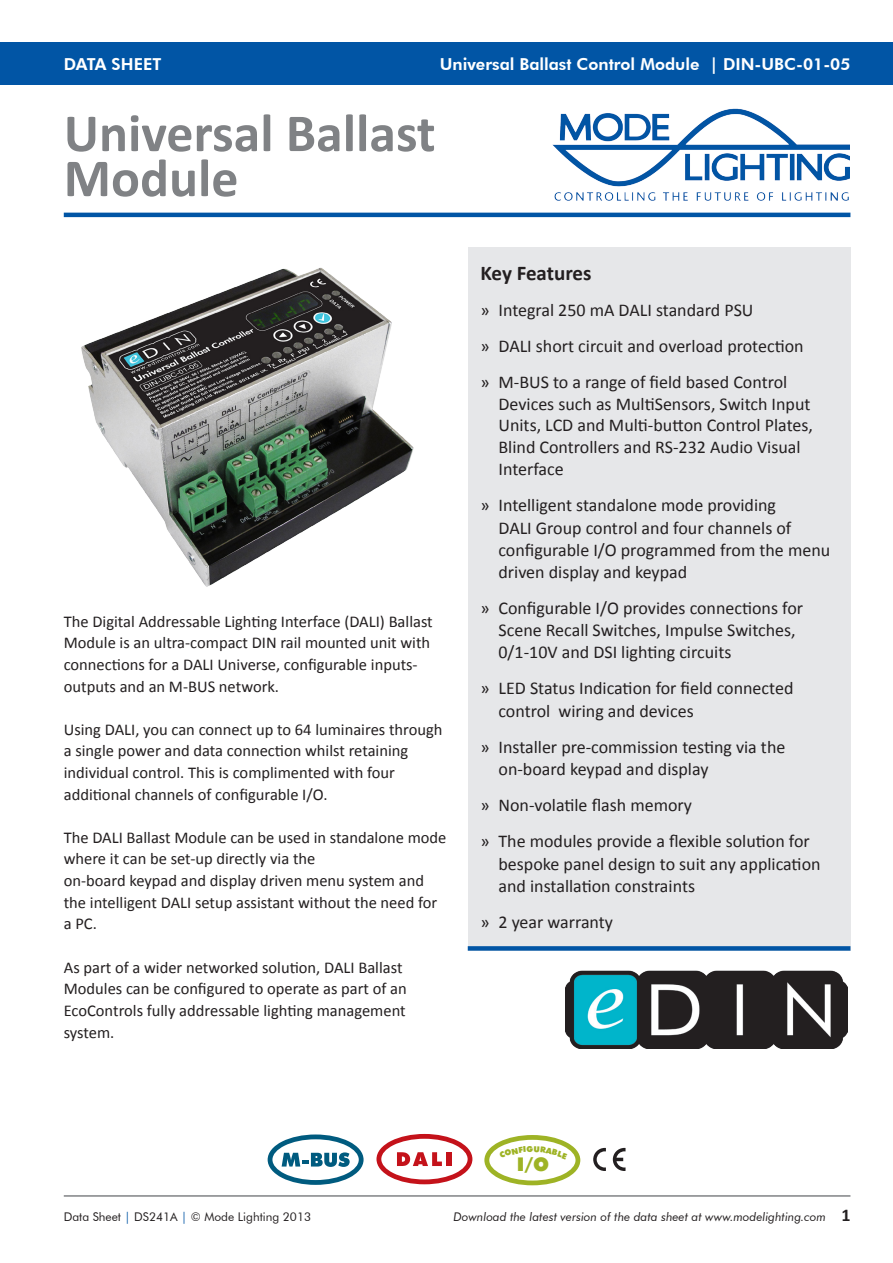
<style>
.page{position:relative;width:893px;height:1263px;background:#fff}
.page>*{position:absolute;margin:0;border:0;box-sizing:border-box;transform-origin:0 0}
.t1{font:700 54px/45px "Calibri";color:#808285}
.Eco{font:700 21px "Calibri";letter-spacing:-.01em;color:#231f20}
.t2{font:900 18.9px "Futura BT";color:#9eb325}
.t3{font:18px/21.9px "Calibri";color:#231f20}
.t4{font:16.5px/21.6px "Calibri";color:#231f20}
.t5{font:800 16.5px "Futura BT";color:#fff}
.t6{font:italic 12px "Futura BT";color:#231f20}
.t7{font:12px "Futura BT";color:#231f20}
.s1{color:#0155a5}
.s2{font-family:"Calibri";font-weight:700;font-style:normal;font-size:18px}
</style>
<div class="page">
<div style="left:0;top:43px;width:893px;height:42px;background:#0155a5"></div>
<hr style="left:64px;top:213px;width:786px;height:4px;background:#0155a5">
<hr style="left:64px;top:1195px;width:786px;height:2px;background:#808285">
<img style="left:553px;top:108px;width:297px;height:93px">
<div style="left:468px;top:247px;width:382px;height:703px;background:#e6e7e9"></div>
<div style="left:468px;top:946px;width:382px;height:5px;background:#0155a5"></div>
<img style="left:566px;top:971px;width:281px;height:77px">
<img style="left:81px;top:267px;width:333px;height:320px">
<svg style="left:613px;top:1148px;width:12px;height:23px"></svg>
<svg style="left:593px;top:1148px;width:13px;height:23px"></svg>
<svg style="left:376px;top:1134px;width:96px;height:50px"></svg>
<svg style="left:268px;top:1134px;width:96px;height:51px"></svg>
<svg style="left:484px;top:1135px;width:96px;height:50px"></svg>
<p class="t5" style="left:64px;top:54px;width:99px">DATA SHEET</p>
<p class="t5" style="left:440px;top:54px;width:412px">Universal Ballast Control Module | DIN-UBC-01-05</p>
<h1 class="t1" style="left:64px;top:108px;width:373px">Universal Ballast<br>Module</h1>
<p class="t4" style="left:64px;top:610px;width:371px">The Digital Addressable Lighting Interface (DALI) Ballast Module is an ultra-compact DIN rail mounted unit with connections for a DALI Universe, configurable inputs&shy;outputs and an M-BUS network.</p>
<p class="t4" style="left:64px;top:718px;width:380px">Using DALI, you can connect up to 64 luminaires through a single power and data connection whilst retaining individual control. This is complimented with four additional channels of configurable I/O.</p>
<p class="t4" style="left:64px;top:826px;width:384px">The DALI Ballast Module can be used in standalone mode where it can be set-up directly via the</p>
<p class="t4" style="left:64px;top:869px;width:375px">on-board keypad and display driven menu system and the intelligent DALI setup assistant without the need for a PC.</p>
<p class="t4" style="left:64px;top:955px;width:345px">As part of a wider networked solution, DALI Ballast Modules can be configured to operate as part of an EcoControls fully addressable lighting management system.</p>
<p class="Eco" style="left:480px;top:260px;width:112px">Key Features</p>
<p class="t3" style="left:480px;top:298px;width:274px">» Integral 250 mA DALI standard PSU</p>
<p class="t3" style="left:480px;top:334px;width:325px">» DALI short circuit and overload protection</p>
<p class="t3" style="left:498px;top:370px;width:316px;text-indent:-18px">» M-BUS to a range of field based Control Devices such as MultiSensors, Switch Input Units, LCD and Multi-button Control Plates, Blind Controllers and RS-232 Audio Visual Interface</p>
<p class="t3" style="left:498px;top:493px;width:333px;text-indent:-18px">» Intelligent standalone mode providing<br>DALI Group control and four channels of configurable I/O programmed from the menu driven display and keypad</p>
<p class="t3" style="left:498px;top:596px;width:306px;text-indent:-18px">» Configurable I/O provides connections for<br>Scene Recall Switches, Impulse Switches,<br>0/1-10V and DSI lighting circuits</p>
<p class="t3" style="left:498px;top:676px;width:296px;line-height:22.5px;text-indent:-18px">» LED Status Indication for field connected control wiring and devices</p>
<p class="t3" style="left:498px;top:734px;width:288px;line-height:22.5px;text-indent:-18px">» Installer pre-commission testing via the on-board keypad and display</p>
<p class="t3" style="left:480px;top:793px;width:213px">» Non-volatile flash memory</p>
<p class="t3" style="left:498px;top:829px;width:324px;line-height:22.5px;text-indent:-18px">» The modules provide a flexible solution for bespoke panel design to suit any application and installation constraints</p>
<p class="t3" style="left:480px;top:910px;width:134px">» 2 year warranty</p>
<p class="t2" style="left:517px;top:1158px;width:34px">I/O</p>
<p class="t7" style="left:64px;top:1209px;width:249px">Data Sheet <span class="s1">|</span> DS241A <span class="s1">|</span> © Mode Lighting 2013</p>
<p class="t6" style="left:453px;top:1209px;width:399px">Download the latest version of the data sheet at www.modelighting.com <span class="s2">1</span></p>
</div>
